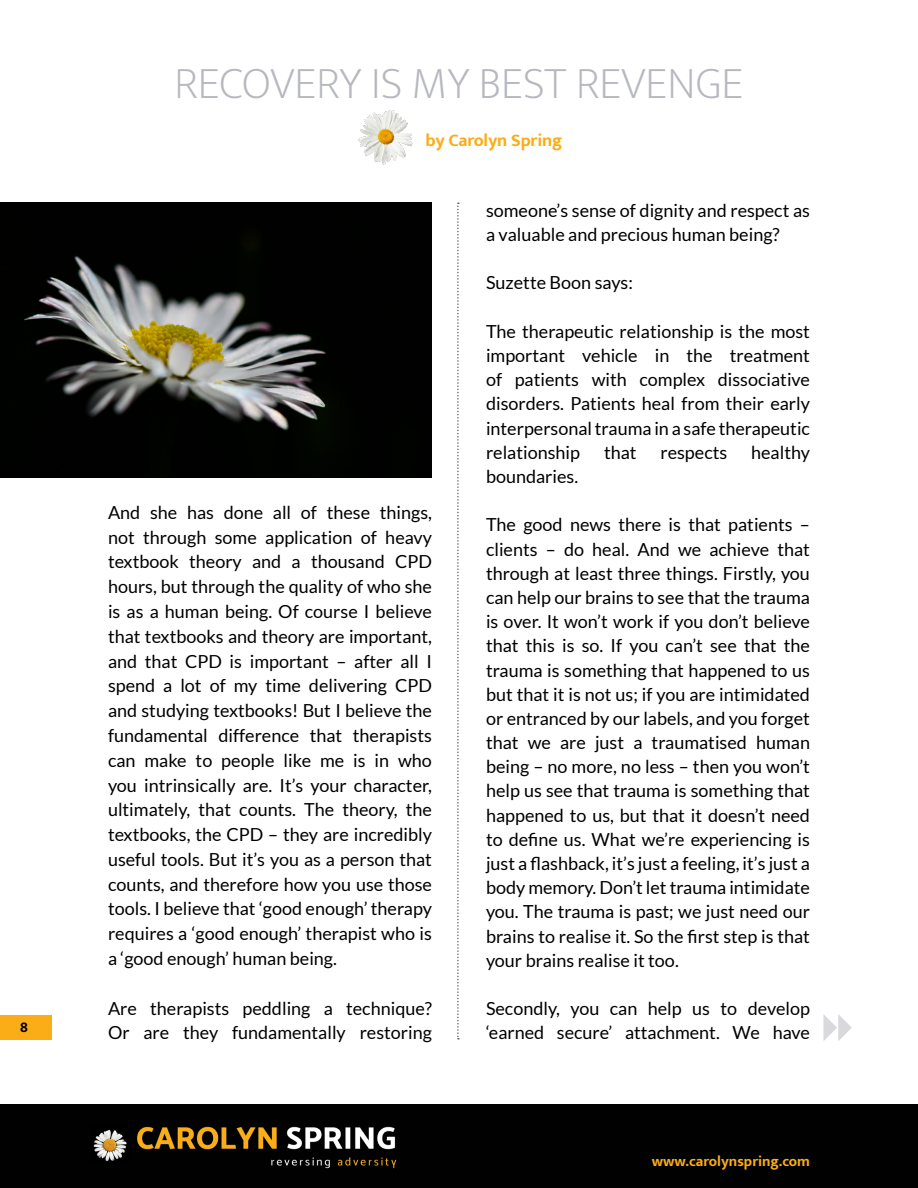
<style>
.page{position:relative;width:918px;height:1188px;background:#fff}
.page>*{position:absolute;margin:0;border:0;box-sizing:border-box;transform-origin:0 0}
.t1{font:200 45px "Mukta";color:#b7b8bf}
.t2{font:18px/24.2px "Lato";color:#000;text-align:justify}
.t3{font:700 18px "Mukta";letter-spacing:-.01em;color:#fbad18}
.t4{font:700 15px "Mukta";color:#fbad18}
.t5{font:700 15px "Mukta";color:#000}
</style>
<div class="page">
<img style="left:358px;top:110px;width:55px;height:55px">
<svg style="left:457px;top:203px;width:2px;height:837px"></svg>
<img style="left:0;top:202px;width:432px;height:275px">
<div style="left:0;top:1104px;width:918px;height:84px;background:#010101"></div>
<img style="left:93px;top:1126px;width:304px;height:43px">
<svg style="left:824px;top:1014px;width:28px;height:27px"></svg>
<div style="left:0;top:1015px;width:51px;height:25px;background:#fbad18"></div>
<p class="t5" style="left:20px;top:1018px;width:9px">8</p>
<h1 class="t1" style="left:175px;top:47px;width:570px">RECOVERY IS MY BEST REVENGE</h1>
<p class="t3" style="left:425px;top:129px;width:138px">by Carolyn Spring</p>
<p class="t2" style="left:108px;top:500px;width:326px;line-height:24.8px">And she has done all of these things, not through some application of heavy textbook theory and a thousand CPD hours, but through the quality of who she is as a human being. Of course I believe that textbooks and theory are important, and that CPD is important – after all I spend a lot of my time delivering CPD and studying textbooks! But I believe the fundamental difference that therapists can make to people like me is in who you intrinsically are. It’s your character, ultimately, that counts. The theory, the textbooks, the CPD – they are incredibly useful tools. But it’s you as a person that counts, and therefore how you use those tools. I believe that ‘good enough’ therapy requires a ‘good enough’ therapist who is a ‘good enough’ human being.</p>
<p class="t2" style="left:108px;top:996px;width:326px;line-height:24.8px">Are therapists peddling a technique?<br>Or are they fundamentally restoring</p>
<p class="t2" style="left:486px;top:198px;width:325px">someone’s sense of dignity and respect as a valuable and precious human being?</p>
<p class="t2" style="left:486px;top:271px;width:148px">Suzette Boon says:</p>
<p class="t2" style="left:486px;top:319px;width:326px">The therapeutic relationship is the most important vehicle in the treatment of patients with complex dissociative disorders. Patients heal from their early interpersonal trauma in a safe therapeutic relationship</p>
<p class="t2" style="left:604px;top:440px;width:34px">that</p>
<p class="t2" style="left:660px;top:440px;width:68px">respects</p>
<p class="t2" style="left:751px;top:440px;width:60px">healthy</p>
<p class="t2" style="left:486px;top:464px;width:94px">boundaries.</p>
<p class="t2" style="left:486px;top:513px;width:326px">The good news there is that patients – clients – do heal. And we achieve that through at least three things. Firstly, you can help our brains to see that the trauma is over. It won’t work if you don’t believe that this is so. If you can’t see that the trauma is something that happened to us but that it is not us; if you are intimidated or entranced by our labels, and you forget that we are just a traumatised human being – no more, no less – then you won’t help us see that trauma is something that happened to us, but that it doesn’t need to define us. What we’re experiencing is just a flashback, it’s just a feeling, it’s just a body memory. Don’t let trauma intimidate you. The trauma is past; we just need our brains to realise it. So the first step is that your brains realise it too.</p>
<p class="t2" style="left:486px;top:997px;width:325px">Secondly, you can help us to develop ‘earned secure’ attachment. We have</p>
<p class="t4" style="left:652px;top:1152px;width:160px">www.carolynspring.com</p>
</div>
